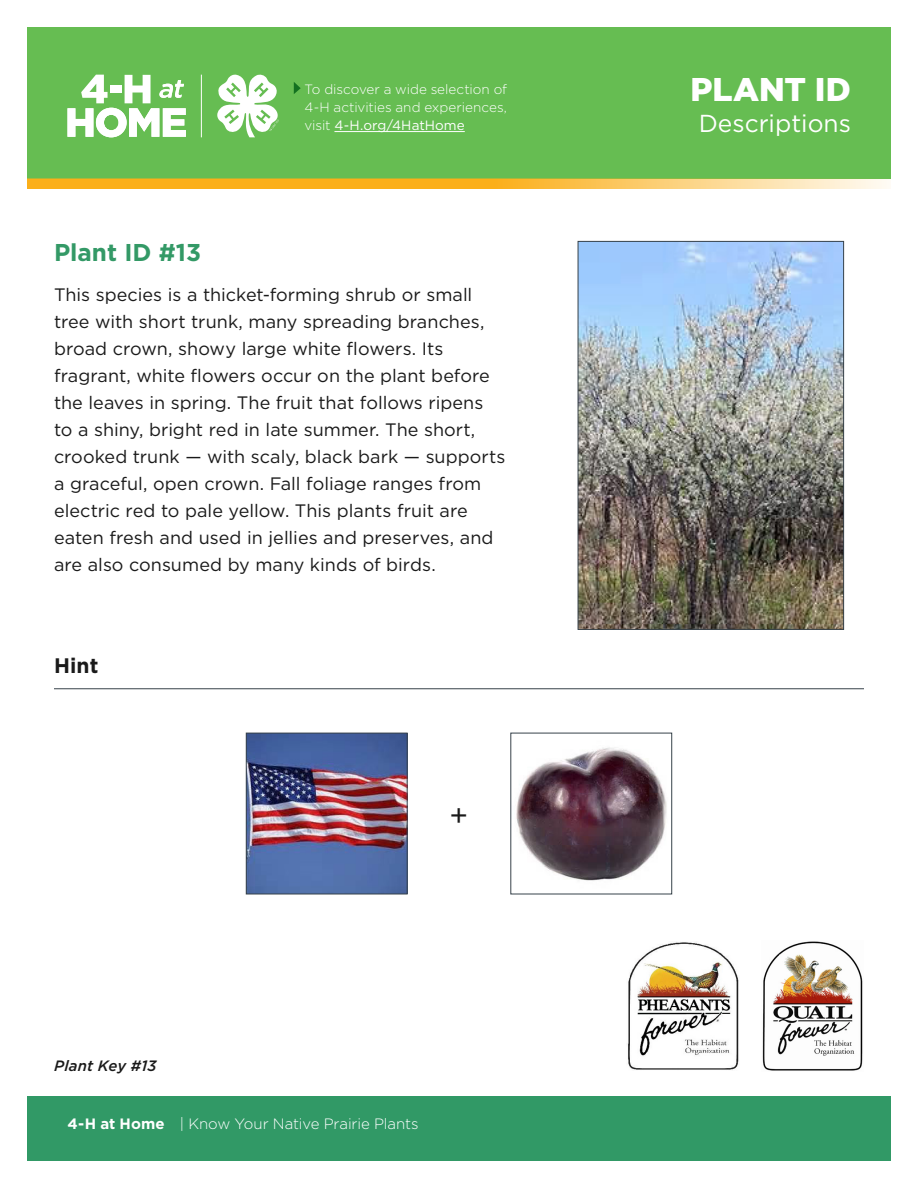
<style>
.page{position:relative;width:918px;height:1188px;background:#fff}
.page>*{position:absolute;margin:0;border:0;box-sizing:border-box;transform-origin:0 0}
.t1{font:900 32.7px "Gotham";color:#fff}
.t2{font:30px "Gotham";color:#1a1a1a}
.t3{font:24.6px "Gotham";color:#fff}
.t4{font:700 24.3px "Gotham";color:#396}
.t5{font:700 21px "Gotham";color:#1a1a1a}
.t6{font:18px/27px "Gotham";color:#1a1a1a}
.t7{font:300 15px "Gotham";letter-spacing:-.005em;color:#fff}
.t8{font:italic 500 15px "Gotham";letter-spacing:.005em;color:#1a1a1a}
.t9{font:300 13.5px/18px "Gotham";color:#fff;text-align:justify}
.s1{font-weight:400}
.s2{font-weight:700}
</style>
<div class="page">
<div style="left:0;top:1096px;width:918px;height:68px;background:#319966"></div>
<div style="left:0;top:25px;width:904px;height:153px;background:#66bd52"></div>
<svg style="left:28px;top:178px;width:862px;height:11px;fill:#fbb01f"></svg>
<hr style="left:334px;top:131px;width:131px;height:1px;background:#fff">
<svg style="left:294px;top:82px;width:7px;height:12px"></svg>
<hr style="left:201px;top:75px;width:1px;height:62px;background:#fff">
<svg style="left:217px;top:74px;width:62px;height:63px"></svg>
<svg style="left:68px;top:75px;width:118px;height:62px"></svg>
<div style="left:0;top:0;width:918px;height:1188px;border:27px solid #fff"></div>
<img style="left:628px;top:942px;width:111px;height:128px">
<img style="left:762px;top:941px;width:101px;height:130px">
<hr style="left:54px;top:688px;width:810px;height:1px;background:#37424a">
<img style="left:580px;top:243px;width:262px;height:385px">
<div style="left:578px;top:241px;width:266px;height:389px;border:1px solid #37424a"></div>
<img style="left:248px;top:735px;width:158px;height:157px">
<div style="left:246px;top:733px;width:162px;height:161px;border:1px solid #37424a"></div>
<img style="left:516px;top:747px;width:151px;height:134px">
<p class="t9" style="left:304px;top:80px;width:204px">To discover a wide selection of 4-H activities and experiences, visit <span class="s1">4-H.org/4HatHome</span></p>
<h1 class="t1" style="left:691px;top:67px;width:162px">PLANT ID</h1>
<h3 class="t3" style="left:699px;top:107px;width:154px">Descriptions</h3>
<h3 class="t4" style="left:54px;top:236px;width:149px">Plant ID #13</h3>
<p class="t6" style="left:54px;top:281px;width:453px">This species is a thicket-forming shrub or small tree with short trunk, many spreading branches, broad crown, showy large white flowers. Its fragrant, white flowers occur on the plant before the leaves in spring. The fruit that follows ripens to a shiny, bright red in late summer. The short, crooked trunk — with scaly, black bark — supports a graceful, open crown. Fall foliage ranges from electric red to pale yellow. This plants fruit are eaten fresh and used in jellies and preserves, and are also consumed by many kinds of birds.</p>
<p class="t5" style="left:54px;top:652px;width:46px">Hint</p>
<h2 class="t2" style="left:450px;top:796px;width:20px">+</h2>
<p class="t8" style="left:54px;top:1056px;width:104px">Plant Key #13</p>
<p class="t7" style="left:68px;top:1115px;width:353px"><span class="s2">4-H at Home</span> | Know Your Native Prairie Plants</p>
</div>
